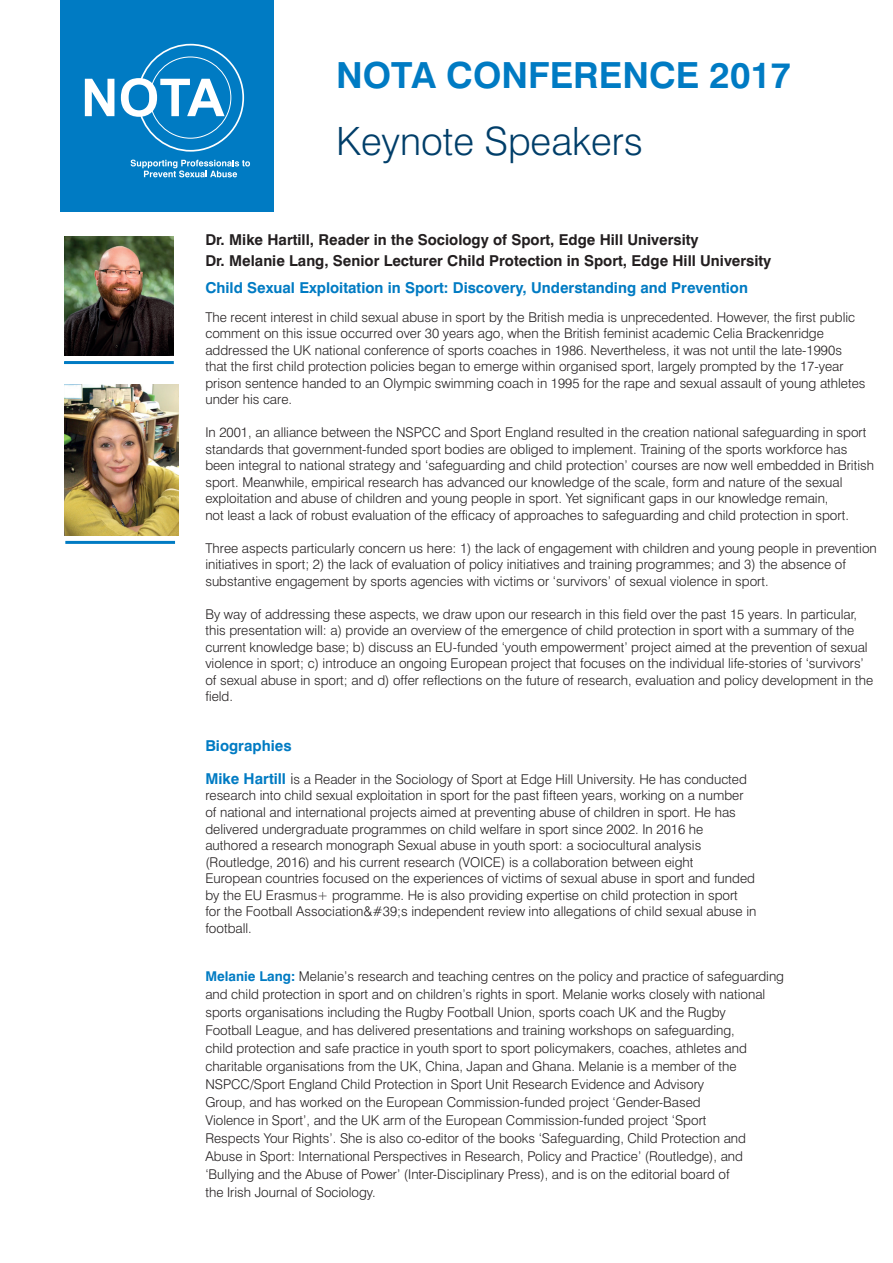
<style>
.page{position:relative;width:893px;height:1263px;background:#fff}
.page>*{position:absolute;margin:0;border:0;box-sizing:border-box;transform-origin:0 0}
.t1{font:300 39px "Swiss 721 BT";color:#003e69}
.t2{font:700 36px "Swiss 721 BT";color:#007bc3}
.t3{font:700 15px "Swiss 721 BT";color:#231f20}
.t4{font:700 15px "Swiss 721 BT";color:#007bc3}
.t5{font:300 13.5px/16.5px "Swiss 721 BT";color:#231f20}
.s1{font-weight:700;font-size:15px;color:#007bc3}
.s2{font-size:15px}
.s3{font-weight:700;color:#007bc3}
</style>
<div class="page">
<div style="left:60px;top:0;width:213px;height:211px;background:#007bc3"></div>
<svg style="left:85px;top:79px;width:29px;height:37px"></svg>
<svg style="left:121px;top:43px;width:124px;height:109px"></svg>
<svg style="left:131px;top:160px;width:119px;height:17px"></svg>
<img style="left:64px;top:237px;width:110px;height:119px">
<div style="left:64px;top:361px;width:110px;height:3px;border:2px solid #007bc3"></div>
<img style="left:64px;top:385px;width:114px;height:151px">
<div style="left:65px;top:541px;width:110px;height:3px;border:2px solid #007bc3"></div>
<p class="t2" style="left:336px;top:54px;width:457px">NOTA CONFERENCE 2017</p>
<p class="t1" style="left:336px;top:117px;width:308px">Keynote Speakers</p>
<p class="t3" style="left:205px;top:231px;width:495px">Dr. Mike Hartill, Reader in the Sociology of Sport, Edge Hill University</p>
<p class="t3" style="left:205px;top:252px;width:567px">Dr. Melanie Lang, Senior Lecturer Child Protection in Sport, Edge Hill University</p>
<p class="t4" style="left:205px;top:279px;width:544px">Child Sexual Exploitation in Sport: Discovery, Understanding and Prevention</p>
<p class="t5" style="left:205px;top:309px;width:651px">The recent interest in child sexual abuse in sport by the British media is unprecedented. However, the first public comment on this issue occurred over 30 years ago, when the British feminist academic Celia Brackenridge addressed the UK national conference of sports coaches in 1986. Nevertheless, it was not until the late-1990s</p>
<p class="t5" style="left:205px;top:358px;width:662px">that the first child protection policies began to emerge within organised sport, largely prompted by the 17-year prison sentence handed to an Olympic swimming coach in 1995 for the rape and sexual assault of young athletes under his care.</p>
<p class="t5" style="left:205px;top:424px;width:670px">In 2001, an alliance between the NSPCC and Sport England resulted in the creation national safeguarding in sport standards that government-funded sport bodies are obliged to implement. Training of the sports workforce has been integral to national strategy and ‘safeguarding and child protection’ courses are now well embedded in British sport. Meanwhile, empirical research has advanced our knowledge of the scale, form and nature of the sexual exploitation and abuse of children and young people in sport. Yet significant gaps in our knowledge remain,</p>
<p class="t5" style="left:205px;top:507px;width:645px">not least a lack of robust evaluation of the efficacy of approaches to safeguarding and child protection in sport.</p>
<p class="t5" style="left:205px;top:540px;width:673px">Three aspects particularly concern us here: 1) the lack of engagement with children and young people in prevention initiatives in sport; 2) the lack of evaluation of policy initiatives and training programmes; and 3) the absence of substantive engagement by sports agencies with victims or ‘survivors’ of sexual violence in sport.</p>
<p class="t5" style="left:205px;top:606px;width:669px">By way of addressing these aspects, we draw upon our research in this field over the past 15 years. In particular, this presentation will: a) provide an overview of the emergence of child protection in sport with a summary of the current knowledge base; b) discuss an EU-funded ‘youth empowerment’ project aimed at the prevention of sexual violence in sport; c) introduce an ongoing European project that focuses on the individual life-stories of ‘survivors’ of sexual abuse in sport; and d) offer reflections on the future of research, evaluation and policy development in the field.</p>
<p class="t4" style="left:205px;top:736px;width:88px">Biographies</p>
<p class="t5" style="left:205px;top:771px;width:543px"><span class="s1">Mike Hartill</span> <span class="s2">i</span>s a Reader in the Sociology of Sport at Edge Hill University. He has conducted</p>
<p class="t5" style="left:205px;top:787px;width:540px">research into child sexual exploitation in sport for the past fifteen years, working on a number</p>
<p class="t5" style="left:205px;top:804px;width:532px">of national and international projects aimed at preventing abuse of children in sport. He has</p>
<p class="t5" style="left:205px;top:820px;width:499px">delivered undergraduate programmes on child welfare in sport since 2002. In 2016 he</p>
<p class="t5" style="left:205px;top:837px;width:497px">authored a research monograph Sexual abuse in youth sport: a sociocultural analysis</p>
<p class="t5" style="left:205px;top:853px;width:490px">(Routledge, 2016) and his current research (VOICE) is a collaboration between eight</p>
<p class="t5" style="left:205px;top:870px;width:551px">European countries focused on the experiences of victims of sexual abuse in sport and funded</p>
<p class="t5" style="left:205px;top:886px;width:534px">by the EU Erasmus+ programme. He is also providing expertise on child protection in sport</p>
<p class="t5" style="left:205px;top:903px;width:552px">for the Football Association&amp;#39;s independent review into allegations of child sexual abuse in</p>
<p class="t5" style="left:205px;top:919px;width:48px">football.</p>
<p class="t5" style="left:205px;top:967px;width:580px"><span class="s3">Melanie Lang:</span> Melanie’s research and teaching centres on the policy and practice of safeguarding</p>
<p class="t5" style="left:205px;top:985px;width:561px">and child protection in sport and on children’s rights in sport. Melanie works closely with national</p>
<p class="t5" style="left:205px;top:1003px;width:522px">sports organisations including the Rugby Football Union, sports coach UK and the Rugby</p>
<p class="t5" style="left:205px;top:1021px;width:531px">Football League, and has delivered presentations and training workshops on safeguarding,</p>
<p class="t5" style="left:205px;top:1039px;width:543px">child protection and safe practice in youth sport to sport policymakers, coaches, athletes and</p>
<p class="t5" style="left:205px;top:1057px;width:533px">charitable organisations from the UK, China, Japan and Ghana. Melanie is a member of the</p>
<p class="t5" style="left:205px;top:1075px;width:500px">NSPCC/Sport England Child Protection in Sport Unit Research Evidence and Advisory</p>
<p class="t5" style="left:205px;top:1093px;width:497px">Group, and has worked on the European Commission-funded project ‘Gender-Based</p>
<p class="t5" style="left:205px;top:1111px;width:503px">Violence in Sport’, and the UK arm of the European Commission-funded project ‘Sport</p>
<p class="t5" style="left:205px;top:1129px;width:542px">Respects Your Rights’. She is also co-editor of the books ‘Safeguarding, Child Protection and</p>
<p class="t5" style="left:205px;top:1147px;width:539px">Abuse in Sport: International Perspectives in Research, Policy and Practice’ (Routledge), and</p>
<p class="t5" style="left:205px;top:1165px;width:526px">‘Bullying and the Abuse of Power’ (Inter-Disciplinary Press), and is on the editorial board of</p>
<p class="t5" style="left:205px;top:1183px;width:172px">the Irish Journal of Sociology.</p>
</div>
